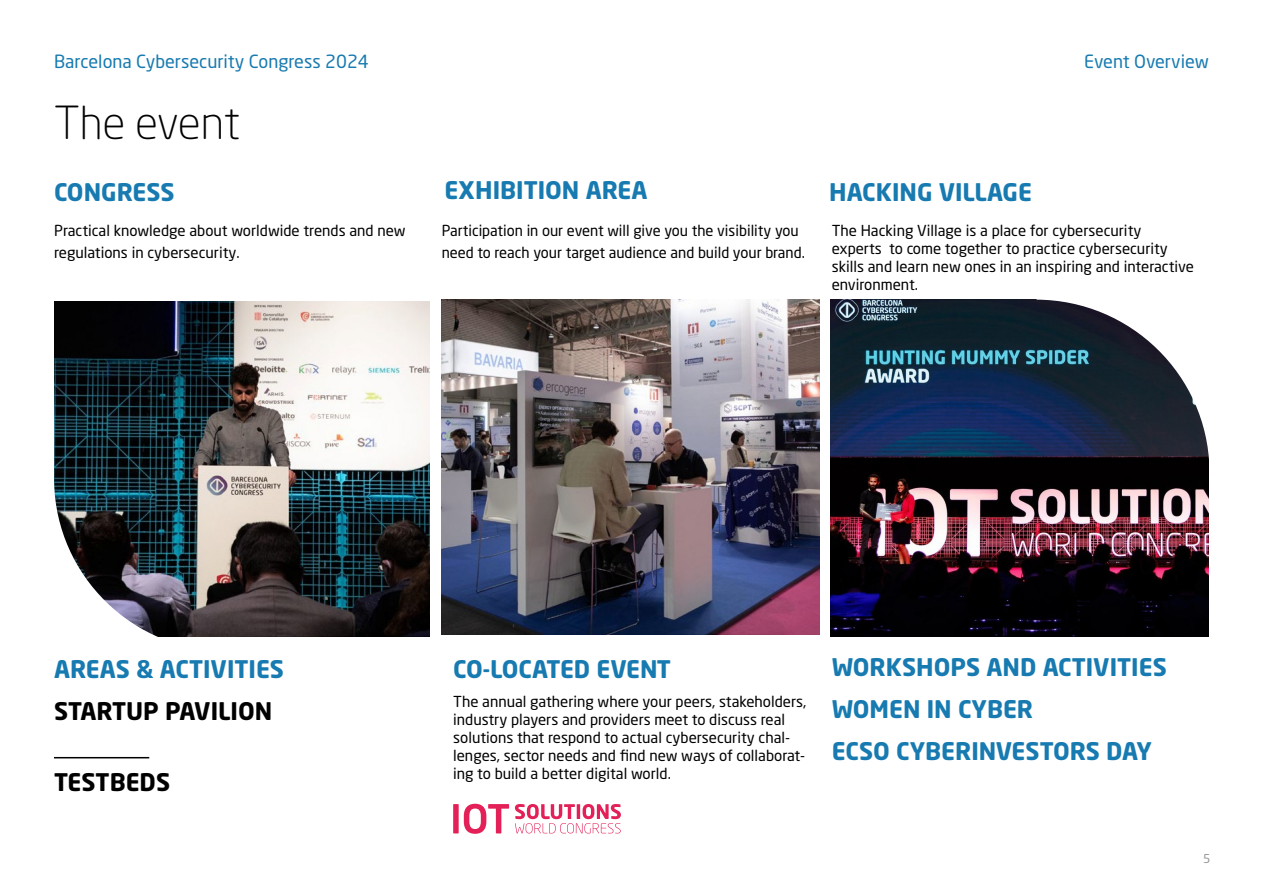
<style>
.page{position:relative;width:1263px;height:893px;background:#fff}
.page>*{position:absolute;margin:0;border:0;box-sizing:border-box;transform-origin:0 0}
.t1{font:300 45px "Neo Sans Std";letter-spacing:-.01em;color:#000}
.t2{font:700 24px/42px "Neo Sans Std";color:#177ab0}
.t3{font:700 24px "Neo Sans Std";color:#000}
.t4{font:700 24px "Neo Sans Std";letter-spacing:-.02em;color:#177ab0}
.t5{font:18px "Neo Sans Std";color:#177ab0}
.t6{font:15px/18px "Neo Sans Std";color:#000}
.t7{font:12px "Neo Sans Std";color:#939598}
</style>
<div class="page">
<img style="left:54px;top:301px;width:376px;height:335px">
<img style="left:442px;top:300px;width:378px;height:334px">
<img style="left:830px;top:300px;width:378px;height:336px">
<hr style="left:54px;top:757px;width:95px;height:1px;background:#000">
<img style="left:54px;top:483px;width:173px;height:154px">
<svg style="left:1036px;top:299px;width:173px;height:169px"></svg>
<div style="left:453px;top:804px;width:6px;height:29px;background:#e32158"></div>
<svg style="left:464px;top:804px;width:45px;height:30px"></svg>
<svg style="left:515px;top:804px;width:106px;height:29px"></svg>
<p class="t5" style="left:54px;top:50px;width:316px">Barcelona Cybersecurity Congress 2024</p>
<h1 class="t1" style="left:54px;top:95px;width:188px">The event</h1>
<h2 class="t2" style="left:54px;top:170px;width:122px">CONGRESS</h2>
<h2 class="t2" style="left:444px;top:168px;width:205px">EXHIBITION AREA</h2>
<h2 class="t2" style="left:829px;top:170px;width:204px">HACKING VILLAGE</h2>
<p class="t5" style="left:1084px;top:50px;width:126px">Event Overview</p>
<p class="t6" style="left:54px;top:220px;width:353px;line-height:21.6px">Practical knowledge about worldwide trends and new regulations in cybersecurity.</p>
<p class="t6" style="left:442px;top:220px;width:365px;line-height:21.6px">Participation in our event will give you the visibility you need to reach your target audience and build your brand.</p>
<p class="t6" style="left:832px;top:222px;width:364px">The Hacking Village is a place for cybersecurity experts to come together to practice cybersecurity skills and learn new ones in an inspiring and interactive environment.</p>
<h2 class="t2" style="left:54px;top:648px;width:232px">AREAS &amp; ACTIVITIES</h2>
<h2 class="t3" style="left:54px;top:695px;width:220px">STARTUP PAVILION</h2>
<h2 class="t3" style="left:54px;top:766px;width:118px">TESTBEDS</h2>
<h2 class="t4" style="left:453px;top:654px;width:219px">CO-LOCATED EVENT</h2>
<p class="t6" style="left:453px;top:692px;width:355px">The annual gathering where your peers, stakeholders, industry players and providers meet to discuss real solutions that respond to actual cybersecurity chal&shy;lenges, sector needs and find new ways of collaborat&shy;ing to build a better digital world.</p>
<h2 class="t2" style="left:832px;top:646px;width:337px">WORKSHOPS AND ACTIVITIES<br>WOMEN IN CYBER<br>ECSO CYBERINVESTORS DAY</h2>
<p class="t7" style="left:1203px;top:851px;width:9px">5</p>
</div>
